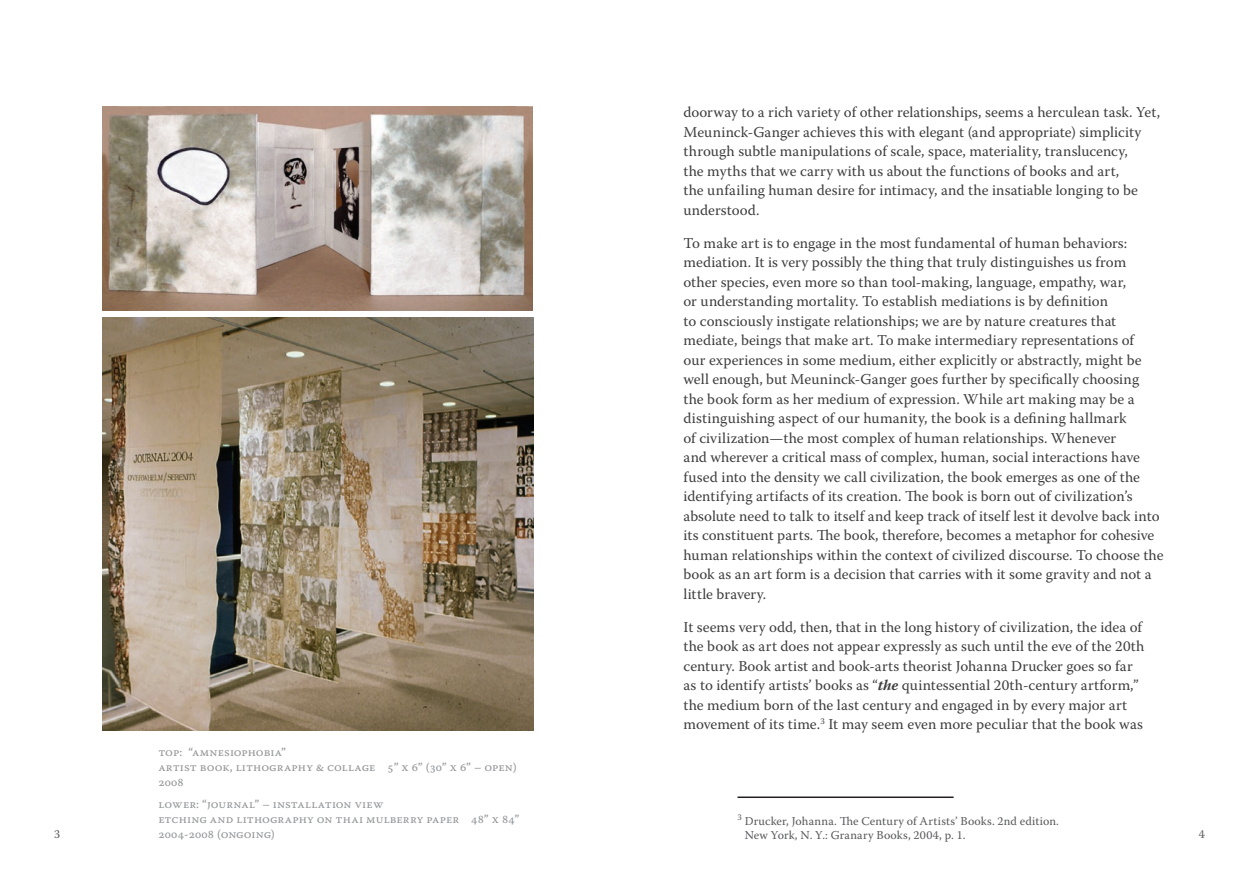
<style>
.page{position:relative;width:1259px;height:893px;background:#fff}
.page>*{position:absolute;margin:0;border:0;box-sizing:border-box;transform-origin:0 0}
.t1{font:15px/19.5px "Warnock Pro";letter-spacing:.005em;color:#3e3e3f}
.credits{font:12px "Warnock Pro Capt";letter-spacing:.005em;color:#939598}
.Footnotes{font:12px/14.4px "Warnock Pro";letter-spacing:.015em;color:#57585a}
.s1{font-weight:700;font-style:italic}
</style>
<div class="page">
<img style="left:102px;top:317px;width:431px;height:414px">
<img style="left:102px;top:106px;width:430px;height:204px">
<hr style="left:737px;top:796px;width:216px;height:2px;background:#231f20">
<p class="t1" style="left:683px;top:102px;width:478px">doorway to a rich variety of other relationships, seems a herculean task. Yet, Meuninck-Ganger achieves this with elegant (and appropriate) simplicity through subtle manipulations of scale, space, materiality, translucency,<br>the myths that we carry with us about the functions of books and art,<br>the unfailing human desire for intimacy, and the insatiable longing to be understood.</p>
<p class="t1" style="left:683px;top:233px;width:481px">To make art is to engage in the most fundamental of human behaviors: mediation. It is very possibly the thing that truly distinguishes us from other species, even more so than tool-making, language, empathy, war,<br>or understanding mortality. To establish mediations is by definition<br>to consciously instigate relationships; we are by nature creatures that mediate, beings that make art. To make intermediary representations of<br>our experiences in some medium, either explicitly or abstractly, might be well enough, but Meuninck-Ganger goes further by specifically choosing<br>the book form as her medium of expression. While art making may be a distinguishing aspect of our humanity, the book is a defining hallmark<br>of civilization—the most complex of human relationships. Whenever<br>and wherever a critical mass of complex, human, social interactions have fused into the density we call civilization, the book emerges as one of the identifying artifacts of its creation. The book is born out of civilization’s absolute need to talk to itself and keep track of itself lest it devolve back into its constituent parts. The book, therefore, becomes a metaphor for cohesive human relationships within the context of civilized discourse. To choose the book as an art form is a decision that carries with it some gravity and not a little bravery.</p>
<p class="t1" style="left:683px;top:617px;width:462px">It seems very odd, then, that in the long history of civilization, the idea of the book as art does not appear expressly as such until the eve of the 20th century. Book artist and book-arts theorist Johanna Drucker goes so far as to identify artists’ books as “<span class="s1">the</span> quintessential 20th-century artform,” the medium born of the last century and engaged in by every major art movement of its time.<sup>3</sup> It may seem even more peculiar that the book was</p>
<p class="credits" style="left:158px;top:745px;width:129px">Top: “Amnesiophobia”</p>
<p class="credits" style="left:158px;top:760px;width:360px">Artist book, lithography &amp; collage 5” x 6” (30” x 6” – open)</p>
<p class="credits" style="left:158px;top:775px;width:27px">2008</p>
<p class="credits" style="left:158px;top:796px;width:227px">Lower: “Journal” – installation view</p>
<p class="credits" style="left:158px;top:811px;width:362px">Etching and lithography on Thai mulberry paper 48” x 84”</p>
<p class="credits" style="left:158px;top:826px;width:118px">2004-2008 (ongoing)</p>
<p class="Footnotes" style="left:745px;top:813px;width:316px;text-indent:-7px"><sup>3</sup> Drucker, Johanna. The Century of Artists’ Books. 2nd edition.<br>New York, N. Y.: Granary Books, 2004, p. 1.</p>
<p class="Footnotes" style="left:54px;top:827px;width:8px">3</p>
<p class="Footnotes" style="left:1199px;top:827px;width:8px">4</p>
</div>
